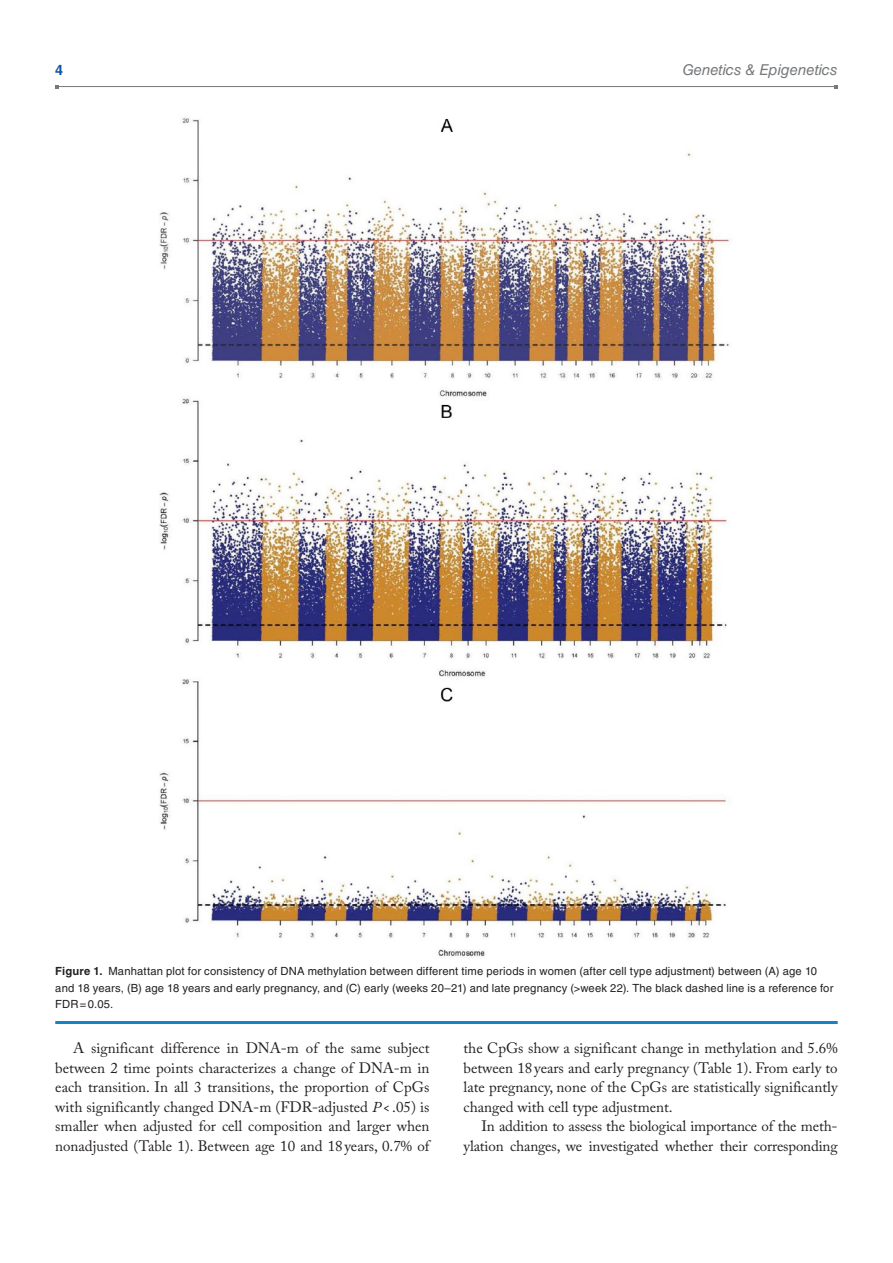
<style>
.page{position:relative;width:893px;height:1263px;background:#fff}
.page>*{position:absolute;margin:0;border:0;box-sizing:border-box;transform-origin:0 0}
.t1{font:15px/19.5px "Adobe Caslon Pro";letter-spacing:-.01em;color:#231f20;text-align:justify}
.t2{font:italic 15px "Helvetica LT Std";letter-spacing:-.005em;color:#76787b}
.t3{font:700 14.25px "Helvetica LT Std";color:#1055a4}
.t4{font:11.25px/16.5px "Helvetica LT Std";letter-spacing:.015em;color:#231f20}
.s1{font-weight:700}
.s2{font-style:italic}
</style>
<div class="page">
<hr style="left:57px;top:86px;width:779px;height:1px;background:#76787b">
<hr style="left:55px;top:1021px;width:783px;height:3px;background:#1582c5">
<img style="left:159px;top:117px;width:572px;height:841px">
<p class="t3" style="left:55px;top:61px;width:9px">4</p>
<p class="t2" style="left:682px;top:61px;width:157px">Genetics &amp; Epigenetics</p>
<p class="t4" style="left:55px;top:963px;width:780px"><span class="s1">Figure 1.</span> Manhattan plot for consistency of DNA methylation between different time periods in women (after cell type adjustment) between (A) age 10 and 18 years, (B) age 18 years and early pregnancy, and (C) early (weeks 20–21) and late pregnancy (&gt;week 22). The black dashed line is a reference for<br>FDR=0.05.</p>
<p class="t1" style="left:55px;top:1038px;width:376px;text-indent:18px">A significant difference in DNA-m of the same subject between 2 time points characterizes a change of DNA-m in each transition. In all 3 transitions, the proportion of CpGs with significantly changed DNA-m (FDR-adjusted <span class="s2">P</span>&lt;.05) is smaller when adjusted for cell composition and larger when nonadjusted (Table 1). Between age 10 and 18 years, 0.7% of</p>
<p class="t1" style="left:463px;top:1038px;width:376px">the CpGs show a significant change in methylation and 5.6% between 18years and early pregnancy (Table 1). From early to late pregnancy, none of the CpGs are statistically significantly changed with cell type adjustment.</p>
<p class="t1" style="left:463px;top:1116px;width:376px;text-align:right">In addition to assess the biological importance of the meth&shy;ylation changes, we investigated whether their corresponding</p>
</div>
